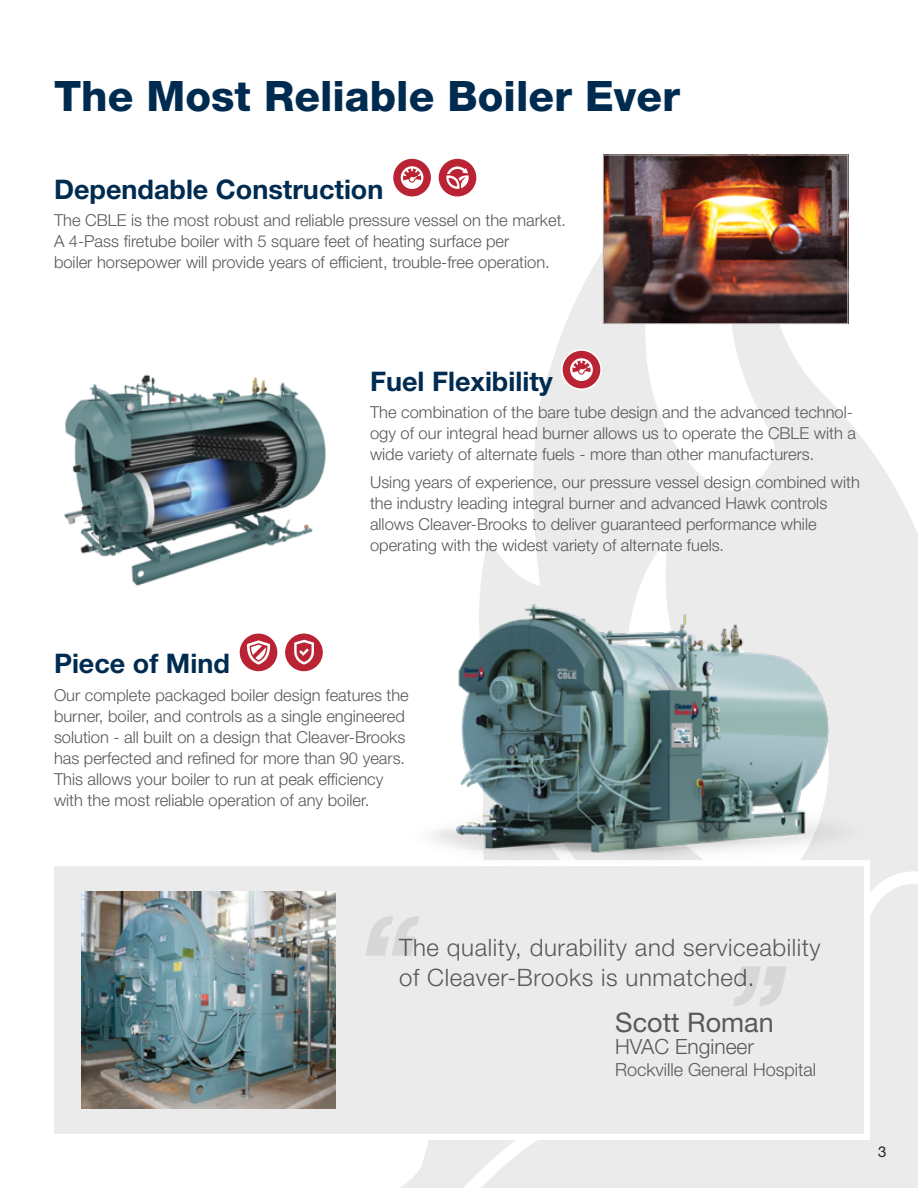
<style>
.page{position:relative;width:918px;height:1188px;background:#fff}
.page>*{position:absolute;margin:0;border:0;box-sizing:border-box;transform-origin:0 0}
.CB_-_Section_Header{font:800 42px "Helvetica Neue LT Std";color:#002b51}
.CB_-_Section_Sub-Hea{font:700 27px "Helvetica Neue LT Std";color:#002b51}
.CB_-_Callout_Quote{font:27px "Helvetica Neue LT Std";color:#58595b}
.CB_-_Callout_Quote-2{font:300 24px/30px "Helvetica Neue LT Std";letter-spacing:.025em;color:#58595b}
.CB_-_Callout_Quote-3{font:300 21px "Helvetica Neue LT Std";color:#58595b}
.CB_-_Callout_Quote-4{font:300 18px "Helvetica Neue LT Std";color:#58595b}
.CB_-_Base_Paragraph{font:300 16.5px/21px "Helvetica Neue LT Std";color:#58595b}
.t1{font:15px "Helvetica Neue LT Std";color:#231f20}
</style>
<div class="page">
<svg style="left:400px;top:1143px;width:68px;height:45px;fill:#ebebec"></svg>
<svg style="left:480px;top:162px;width:438px;height:433px;fill:#ededee"></svg>
<div style="left:468px;top:944px;width:450px;height:244px;background:#ebebec"></div>
<div style="left:54px;top:866px;width:819px;height:277px;background:#ebebec"></div>
<img style="left:64px;top:374px;width:262px;height:212px">
<svg style="left:392px;top:157px;width:40px;height:41px"></svg>
<div style="left:393px;top:159px;width:38px;height:37px;background:#ba2334;border-radius:50%"></div>
<svg style="left:401px;top:166px;width:22px;height:23px"></svg>
<svg style="left:437px;top:157px;width:41px;height:41px"></svg>
<div style="left:439px;top:159px;width:37px;height:37px;background:#ba2334;border-radius:50%"></div>
<svg style="left:446px;top:166px;width:23px;height:23px"></svg>
<svg style="left:561px;top:349px;width:41px;height:41px"></svg>
<div style="left:563px;top:351px;width:37px;height:37px;background:#ba2334;border-radius:50%"></div>
<svg style="left:570px;top:358px;width:23px;height:23px"></svg>
<svg style="left:238px;top:632px;width:41px;height:41px"></svg>
<div style="left:240px;top:634px;width:37px;height:37px;background:#ba2334;border-radius:50%"></div>
<svg style="left:247px;top:640px;width:23px;height:25px"></svg>
<img style="left:272px;top:595px;width:646px;height:349px">
<img style="left:605px;top:157px;width:241px;height:165px">
<div style="left:603px;top:155px;width:245px;height:169px;border:1px solid #b6aeab"></div>
<svg style="left:365px;top:916px;width:54px;height:40px;background:#dfdfe0"></svg>
<svg style="left:733px;top:966px;width:54px;height:40px;background:#dfdfe0"></svg>
<img style="left:81px;top:892px;width:254px;height:217px">
<p class="CB_-_Section_Header" style="left:54px;top:71px;width:628px">The Most Reliable Boiler Ever</p>
<p class="CB_-_Section_Sub-Hea" style="left:54px;top:172px;width:331px">Dependable Construction</p>
<p class="CB_-_Base_Paragraph" style="left:54px;top:210px;width:514px">The CBLE is the most robust and reliable pressure vessel on the market.<br>A 4-Pass firetube boiler with 5 square feet of heating surface per<br>boiler horsepower will provide years of efficient, trouble-free operation.</p>
<p class="CB_-_Section_Sub-Hea" style="left:370px;top:364px;width:184px">Fuel Flexibility</p>
<p class="CB_-_Base_Paragraph" style="left:370px;top:402px;width:487px">The combination of the bare tube design and the advanced technol&shy;ogy of our integral head burner allows us to operate the CBLE with a wide variety of alternate fuels - more than other manufacturers.</p>
<p class="CB_-_Base_Paragraph" style="left:370px;top:472px;width:491px">Using years of experience, our pressure vessel design combined with the industry leading integral burner and advanced Hawk controls allows Cleaver-Brooks to deliver guaranteed performance while operating with the widest variety of alternate fuels.</p>
<p class="CB_-_Section_Sub-Hea" style="left:54px;top:647px;width:177px">Piece of Mind</p>
<p class="CB_-_Base_Paragraph" style="left:54px;top:685px;width:356px">Our complete packaged boiler design features the burner, boiler, and controls as a single engineered solution - all built on a design that Cleaver-Brooks has perfected and refined for more than 90 years.<br>This allows your boiler to run at peak efficiency with the most reliable operation of any boiler.</p>
<p class="CB_-_Callout_Quote-2" style="left:399px;top:932px;width:423px">The quality, durability and serviceability of Cleaver-Brooks is unmatched.</p>
<p class="CB_-_Callout_Quote" style="left:615px;top:1006px;width:160px">Scott Roman</p>
<p class="CB_-_Callout_Quote-3" style="left:615px;top:1034px;width:140px">HVAC Engineer</p>
<p class="CB_-_Callout_Quote-4" style="left:615px;top:1058px;width:203px">Rockville General Hospital</p>
<p class="t1" style="left:878px;top:1142px;width:10px">3</p>
</div>
